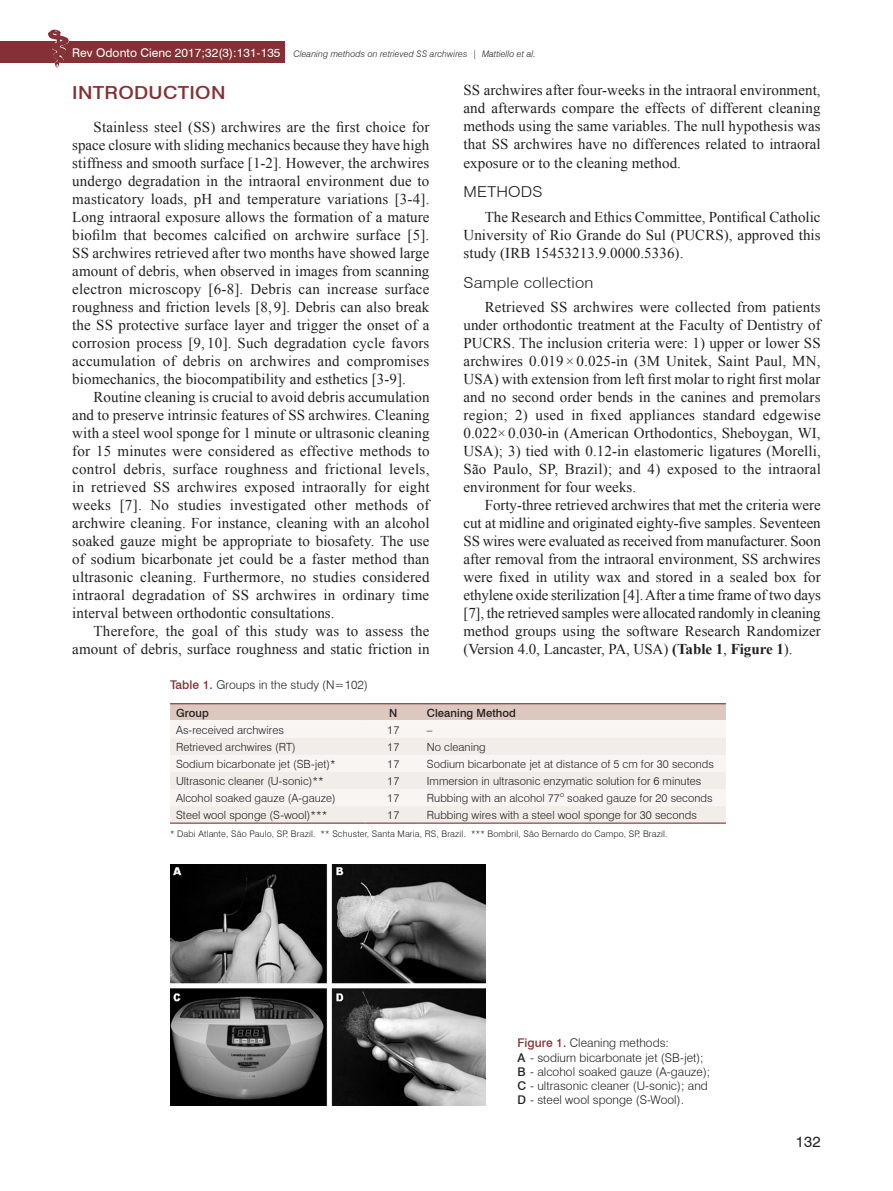
<style>
.page{position:relative;width:893px;height:1191px;background:#fff}
.page>*{position:absolute;margin:0;border:0;box-sizing:border-box;transform-origin:0 0}
.t1{font:500 18px "Swiss 721 BT";letter-spacing:.015em;color:#843034;scale:1.1 1}
.t2{font:15px/18px "Times New Roman";letter-spacing:.005em;color:#231f20;text-align:justify}
.t3{font:300 15px "Swiss 721 BT";letter-spacing:.015em;color:#231f20;scale:1.1 1}
.t4{font:15px "Swiss 721 BT";color:#231f20}
.t5{font:300 12px/14.2px "Swiss 721 BT";letter-spacing:.005em;color:#231f20}
.t6{font:300 11.25px "Swiss 721 BT";letter-spacing:.005em;color:#231f20}
.t7{font:500 11.25px "Swiss 721 BT";letter-spacing:.005em;color:#231f20}
.t8{font:300 9px "Swiss 721 BT";letter-spacing:.015em;color:#231f20}
.t9{font:italic 300 9px "Swiss 721 BT";letter-spacing:.01em;color:#231f20}
.s1{font-weight:400;font-style:normal;font-size:12px;color:#fff}
.s2{font-weight:700}
.s3{font-weight:500;color:#843034}
.s4{font-weight:500}
</style>
<div class="page">
<div style="left:0;top:41px;width:285px;height:22px;background:#843034"></div>
<img style="left:48px;top:30px;width:21px;height:37px">
<img style="left:170px;top:864px;width:315px;height:241px">
<div style="left:170px;top:704px;width:556px;height:16px;background:#ddc8bf"></div>
<div style="left:170px;top:722px;width:556px;height:16px;background:#f8f5f3"></div>
<svg style="left:170px;top:738px;width:556px;height:84px;fill:#f3edea"></svg>
<hr style="left:170px;top:703px;width:196px;height:1px;background:#843034">
<hr style="left:366px;top:703px;width:55px;height:1px;background:#843034">
<hr style="left:421px;top:703px;width:305px;height:1px;background:#843034">
<hr style="left:170px;top:822px;width:196px;height:1px;background:#843034">
<hr style="left:366px;top:822px;width:55px;height:1px;background:#843034">
<hr style="left:421px;top:822px;width:305px;height:1px;background:#843034">
<p class="t9" style="left:72px;top:48px;width:465px"><span class="s1">Rev Odonto Cienc 2017;32(3):131-135</span> Cleaning methods on retrieved SS archwires | Mattiello et al.</p>
<p class="t1" style="left:72px;top:81px;width:141px">INTRODUCTION</p>
<p class="t2" style="left:72px;top:118px;width:359px;text-indent:21px">Stainless steel (SS) archwires are the first choice for space closure with sliding mechanics because they have high stiffness and smooth surface [1-2]. However, the archwires undergo degradation in the intraoral environment due to masticatory loads, pH and temperature variations [3-4].<br>Long intraoral exposure allows the formation of a mature biofilm that becomes calcified on archwire surface [5].<br>SS archwires retrieved after two months have showed large amount of debris, when observed in images from scanning electron microscopy [6-8]. Debris can increase surface roughness and friction levels [8, 9]. Debris can also break the SS protective surface layer and trigger the onset of a corrosion process [9, 10]. Such degradation cycle favors accumulation of debris on archwires and compromises biomechanics, the biocompatibility and esthetics [3-9].</p>
<p class="t2" style="left:72px;top:388px;width:359px;text-indent:21px">Routine cleaning is crucial to avoid debris accumulation and to preserve intrinsic features of SS archwires. Cleaning with a steel wool sponge for 1 minute or ultrasonic cleaning for 15 minutes were considered as effective methods to control debris, surface roughness and frictional levels, in retrieved SS archwires exposed intraorally for eight weeks [7]. No studies investigated other methods of archwire cleaning. For instance, cleaning with an alcohol soaked gauze might be appropriate to biosafety. The use of sodium bicarbonate jet could be a faster method than ultrasonic cleaning. Furthermore, no studies considered intraoral degradation of SS archwires in ordinary time interval between orthodontic consultations.</p>
<p class="t2" style="left:72px;top:622px;width:359px;text-align:right">Therefore, the goal of this study was to assess the amount of debris, surface roughness and static friction in</p>
<p class="t2" style="left:463px;top:81px;width:359px">SS archwires after four-weeks in the intraoral environment, and afterwards compare the effects of different cleaning methods using the same variables. The null hypothesis was that SS archwires have no differences related to intraoral exposure or to the cleaning method.</p>
<p class="t3" style="left:463px;top:183px;width:73px">METHODS</p>
<p class="t2" style="left:463px;top:207px;width:359px;text-indent:21px">The Research and Ethics Committee, Pontifical Catholic University of Rio Grande do Sul (PUCRS), approved this study (IRB 15453213.9.0000.5336).</p>
<p class="t3" style="left:463px;top:273px;width:120px">Sample collection</p>
<p class="t2" style="left:463px;top:298px;width:359px;text-indent:21px">Retrieved SS archwires were collected from patients under orthodontic treatment at the Faculty of Dentistry of PUCRS. The inclusion criteria were: 1) upper or lower SS archwires 0.019 × 0.025-in (3M Unitek, Saint Paul, MN, USA) with extension from left first molar to right first molar and no second order bends in the canines and premolars region; 2) used in fixed appliances standard edgewise 0.022×0.030-in (American Orthodontics, Sheboygan, WI, USA); 3) tied with 0.12-in elastomeric ligatures (Morelli, São Paulo, SP, Brazil); and 4) exposed to the intraoral environment for four weeks.</p>
<p class="t2" style="left:463px;top:496px;width:359px;text-indent:21px">Forty-three retrieved archwires that met the criteria were cut at midline and originated eighty-five samples. Seventeen SS wires were evaluated as received from manufacturer. Soon after removal from the intraoral environment, SS archwires were fixed in utility wax and stored in a sealed box for ethylene oxide sterilization [4]. After a time frame of two days [7], the retrieved samples were allocated randomly in cleaning method groups using the software Research Randomizer (Version 4.0, Lancaster, PA, USA) <span class="s2">(Table 1</span>, <span class="s2">Figure 1</span>).</p>
<p class="t5" style="left:170px;top:677px;width:199px"><span class="s3">Table 1.</span> Groups in the study (N=102)</p>
<p class="t7" style="left:176px;top:705px;width:34px">Group</p>
<p class="t7" style="left:389px;top:705px;width:10px">N</p>
<p class="t7" style="left:427px;top:705px;width:91px">Cleaning Method</p>
<p class="t6" style="left:176px;top:722px;width:109px">As-received archwires</p>
<p class="t6" style="left:387px;top:722px;width:14px">17</p>
<p class="t6" style="left:427px;top:722px;width:7px">–</p>
<p class="t6" style="left:176px;top:740px;width:121px">Retrieved archwires (RT)</p>
<p class="t6" style="left:387px;top:740px;width:14px">17</p>
<p class="t6" style="left:427px;top:740px;width:60px">No cleaning</p>
<p class="t6" style="left:176px;top:757px;width:161px">Sodium bicarbonate jet (SB-jet)*</p>
<p class="t6" style="left:387px;top:757px;width:14px">17</p>
<p class="t6" style="left:427px;top:757px;width:289px">Sodium bicarbonate jet at distance of 5 cm for 30 seconds</p>
<p class="t6" style="left:176px;top:774px;width:149px">Ultrasonic cleaner (U-sonic)**</p>
<p class="t6" style="left:387px;top:774px;width:14px">17</p>
<p class="t6" style="left:427px;top:774px;width:276px">Immersion in ultrasonic enzymatic solution for 6 minutes</p>
<p class="t6" style="left:176px;top:791px;width:161px">Alcohol soaked gauze (A-gauze)</p>
<p class="t6" style="left:387px;top:791px;width:14px">17</p>
<p class="t6" style="left:427px;top:791px;width:287px">Rubbing with an alcohol 77<sup>o</sup> soaked gauze for 20 seconds</p>
<p class="t6" style="left:176px;top:808px;width:153px">Steel wool sponge (S-wool)***</p>
<p class="t6" style="left:387px;top:808px;width:14px">17</p>
<p class="t6" style="left:427px;top:808px;width:272px">Rubbing wires with a steel wool sponge for 30 seconds</p>
<p class="t8" style="left:170px;top:828px;width:499px">* Dabi Atlante, São Paulo, SP, Brazil. ** Schuster, Santa Maria, RS, Brazil. *** Bombril, São Bernardo do Campo, SP, Brazil.</p>
<p class="t5" style="left:517px;top:1035px;width:194px"><span class="s3">Figure 1.</span> Cleaning methods:<br><span class="s4">A</span> - sodium bicarbonate jet (SB-jet); <span class="s4">B</span> - alcohol soaked gauze (A-gauze); <span class="s4">C</span> - ultrasonic cleaner (U-sonic); and <span class="s4">D</span> - steel wool sponge (S-Wool).</p>
<p class="t4" style="left:796px;top:1132px;width:26px">132</p>
</div>
